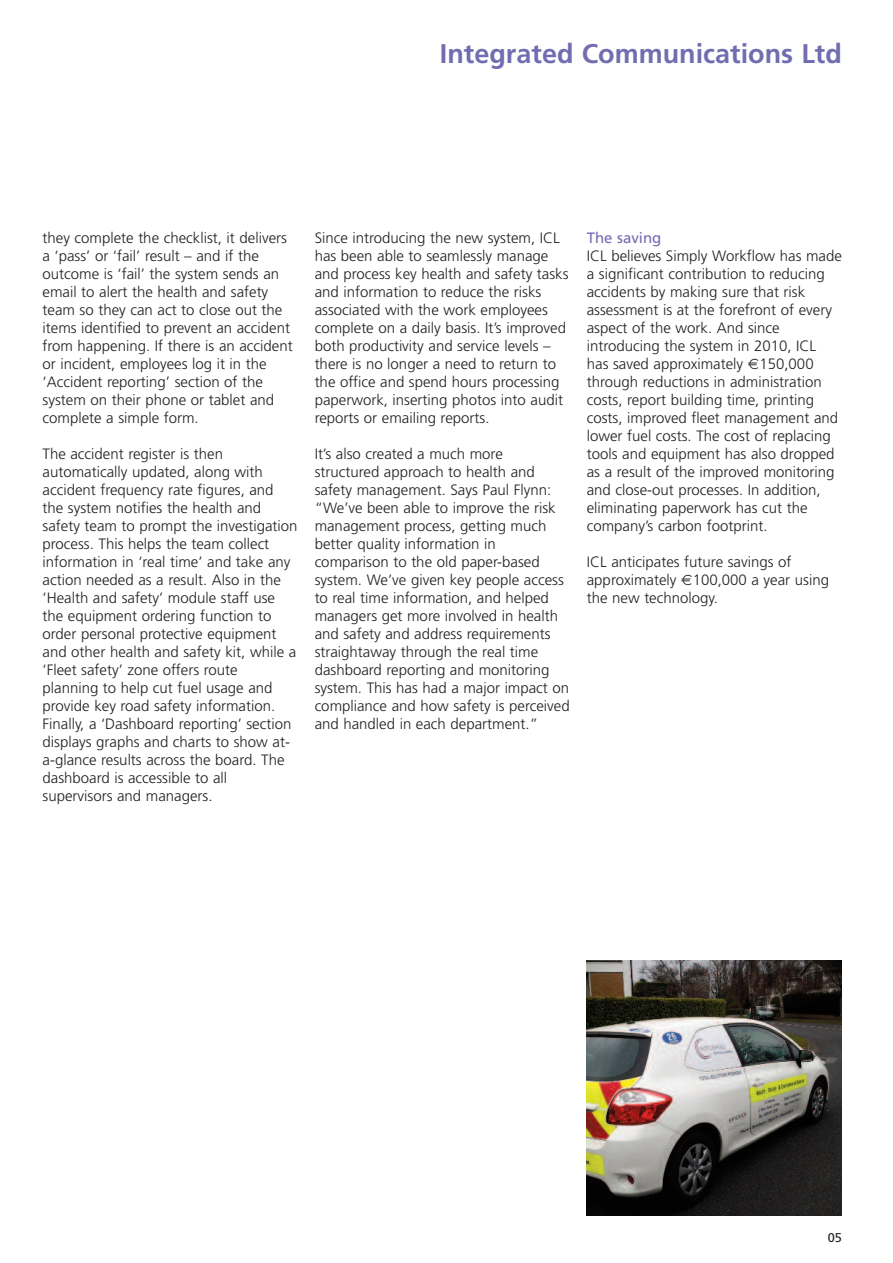
<style>
.page{position:relative;width:893px;height:1263px;background:#fff}
.page>*{position:absolute;margin:0;border:0;box-sizing:border-box;transform-origin:0 0}
.t1{font:700 27px "Frutiger";color:#726cb1}
.t2{font:300 15px/18px "Frutiger";color:#231f20}
.t3{font:15px "Frutiger";color:#726cb1}
.t4{font:12.75px "Frutiger";color:#231f20}
</style>
<div class="page">
<img style="left:587px;top:960px;width:255px;height:255px">
<h1 class="t1" style="left:440px;top:43px;width:403px">Integrated Communications Ltd</h1>
<p class="t2" style="left:43px;top:230px;width:252px">they complete the checklist, it delivers a ‘pass’ or ‘fail’ result – and if the outcome is ‘fail’ the system sends an email to alert the health and safety team so they can act to close out the items identified to prevent an accident from happening. If there is an accident or incident, employees log it in the ‘Accident reporting’ section of the system on their phone or tablet and complete a simple form.</p>
<p class="t2" style="left:43px;top:446px;width:257px">The accident register is then automatically updated, along with accident frequency rate figures, and the system notifies the health and safety team to prompt the investigation process. This helps the team collect information in ‘real time’ and take any action needed as a result. Also in the ‘Health and safety’ module staff use the equipment ordering function to order personal protective equipment and other health and safety kit, while a ‘Fleet safety’ zone offers route<br>planning to help cut fuel usage and provide key road safety information.<br>Finally, a ‘Dashboard reporting’ section displays graphs and charts to show at&shy;a-glance results across the board. The dashboard is accessible to all supervisors and managers.</p>
<p class="t2" style="left:315px;top:230px;width:255px">Since introducing the new system, ICL has been able to seamlessly manage and process key health and safety tasks and information to reduce the risks associated with the work employees complete on a daily basis. It’s improved both productivity and service levels – there is no longer a need to return to the office and spend hours processing paperwork, inserting photos into audit reports or emailing reports.</p>
<p class="t2" style="left:315px;top:446px;width:257px">It’s also created a much more structured approach to health and safety management. Says Paul Flynn: “We’ve been able to improve the risk management process, getting much better quality information in comparison to the old paper-based system. We’ve given key people access to real time information, and helped managers get more involved in health and safety and address requirements straightaway through the real time dashboard reporting and monitoring system. This has had a major impact on compliance and how safety is perceived and handled in each department.”</p>
<p class="t3" style="left:587px;top:232px;width:76px">The saving</p>
<p class="t2" style="left:587px;top:248px;width:257px">ICL believes Simply Workflow has made a significant contribution to reducing accidents by making sure that risk assessment is at the forefront of every aspect of the work. And since introducing the system in 2010, ICL<br>has saved approximately 150,000 through reductions in administration costs, report building time, printing costs, improved fleet management and lower fuel costs. The cost of replacing tools and equipment has also dropped as a result of the improved monitoring and close-out processes. In addition, eliminating paperwork has cut the company’s carbon footprint.</p>
<p class="t2" style="left:587px;top:554px;width:244px">ICL anticipates future savings of approximately 100,000 a year using the new technology.</p>
<p class="t4" style="left:828px;top:1232px;width:16px">05</p>
</div>
